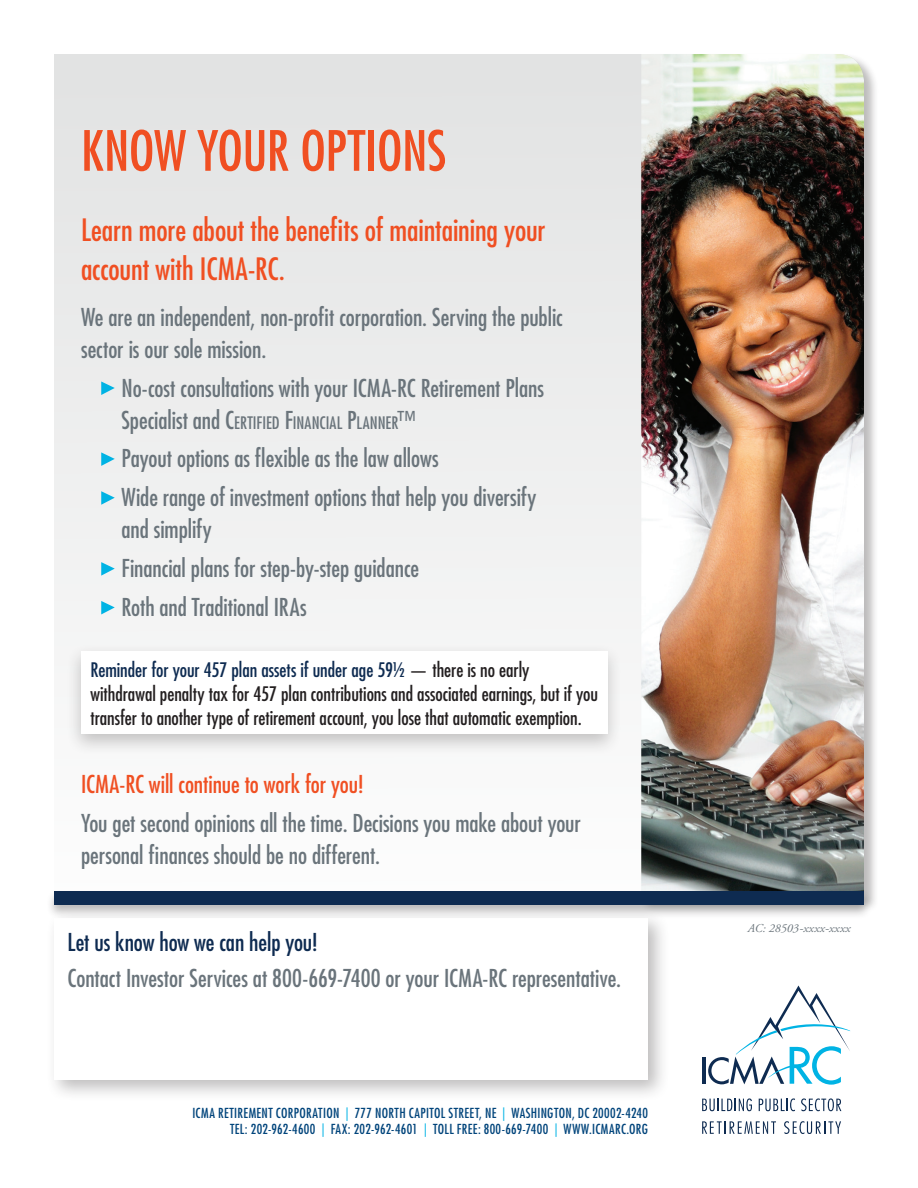
<style>
.page{position:relative;width:918px;height:1188px;background:#fff}
.page>*{position:absolute;margin:0;border:0;box-sizing:border-box;transform-origin:0 0}
.t1{font:condensed 54px "Futura Std";letter-spacing:-.01em;color:#f04f22}
.t2{font:condensed 30px/39.3px "Futura Std";letter-spacing:-.005em;color:#f04f22}
.t3{font:condensed 24px/32.1px "Futura Std";color:#6a747b}
.t4{font:condensed 24px "Futura Std";letter-spacing:-.005em;color:#f04f22}
.t5{font:condensed 24px "Futura Std";letter-spacing:-.005em;color:#0e2b51}
.t6{font:condensed 19.5px/24px "Futura Std";color:#231f20}
.t7{font:condensed 16.8px "Futura Std";letter-spacing:.005em;color:#6a747b}
.t8{font:condensed 13.5px "Futura Std";letter-spacing:.025em;color:#00447b}
.Compliance_Code{font:italic 12px "Adobe Garamond Pro";letter-spacing:.03em;color:#6a747b}
.s1{font-size:24px}
.s2{color:#0e2b51}
.s3{color:#00b3e4}
</style>
<div class="page">
<svg style="left:54px;top:54px;width:586px;height:592px;fill:#ebecec"></svg>
<hr style="left:702px;top:1058px;width:3px;height:26px;background:#0e2b51">
<svg style="left:702px;top:1098px;width:50px;height:13px"></svg>
<svg style="left:759px;top:1098px;width:36px;height:13px"></svg>
<svg style="left:801px;top:1098px;width:40px;height:13px"></svg>
<svg style="left:702px;top:1121px;width:74px;height:13px"></svg>
<svg style="left:784px;top:1121px;width:57px;height:13px"></svg>
<svg style="left:708px;top:986px;width:142px;height:99px"></svg>
<div style="left:640px;top:53px;width:238px;height:859px;background:#231f20;opacity:.3"></div>
<img style="left:641px;top:54px;width:223px;height:836px">
<div style="left:45px;top:909px;width:625px;height:193px;background:#231f20;opacity:.3"></div>
<div style="left:54px;top:918px;width:594px;height:162px;background:#fff"></div>
<svg style="left:101px;top:382px;width:14px;height:13px"></svg>
<svg style="left:101px;top:452px;width:14px;height:14px"></svg>
<svg style="left:101px;top:491px;width:14px;height:14px"></svg>
<svg style="left:101px;top:562px;width:14px;height:14px"></svg>
<svg style="left:101px;top:601px;width:14px;height:13px"></svg>
<div style="left:66px;top:643px;width:556px;height:113px;background:#231f20;opacity:.25"></div>
<div style="left:81px;top:651px;width:527px;height:83px;background:#fff"></div>
<div style="left:46px;top:890px;width:826px;height:30px;background:#231f20;opacity:.3"></div>
<div style="left:54px;top:891px;width:810px;height:13px;background:#0e2b51"></div>
<p class="t1" style="left:81px;top:118px;width:367px">KNOW YOUR OPTIONS</p>
<p class="t2" style="left:81px;top:210px;width:466px">Learn more about the benefits of maintaining your account with ICMA-RC.</p>
<p class="t3" style="left:81px;top:301px;width:483px">We are an independent, non-profit corporation. Serving the public sector is our sole mission.</p>
<p class="t3" style="left:122px;top:371px;width:424px">No-cost consultations with your ICMA-RC Retirement Plans</p>
<p class="t7" style="left:122px;top:412px;width:296px"><span class="s1">Specialist and</span> <span class="s1">C</span>ERTIFIED <span class="s1">F</span>INANCIAL <span class="s1">P</span>LANNER<span class="s1">™</span></p>
<p class="t3" style="left:122px;top:442px;width:319px">Payout options as flexible as the law allows</p>
<p class="t3" style="left:122px;top:481px;width:416px">Wide range of investment options that help you diversify and simplify</p>
<p class="t3" style="left:122px;top:552px;width:299px">Financial plans for step-by-step guidance</p>
<p class="t3" style="left:122px;top:591px;width:187px">Roth and Traditional IRAs</p>
<p class="t6" style="left:90px;top:657px;width:509px"><span class="s2">Reminder for your 457 plan assets if under age 59½</span> — there is no early withdrawal penalty tax for 457 plan contributions and associated earnings, but if you transfer to another type of retirement account, you lose that automatic exemption.</p>
<p class="t4" style="left:81px;top:770px;width:284px">ICMA-RC will continue to work for you!</p>
<p class="t3" style="left:81px;top:807px;width:502px">You get second opinions all the time. Decisions you make about your personal finances should be no different.</p>
<p class="t5" style="left:68px;top:928px;width:252px">Let us know how we can help you!</p>
<p class="t3" style="left:68px;top:962px;width:555px">Contact Investor Services at 800-669-7400 or your ICMA-RC representative.</p>
<p class="t8" style="left:192px;top:1104px;width:457px">ICMA RETIREMENT CORPORATION <span class="s3">|</span> 777 NORTH CAPITOL STREET, NE <span class="s3">|</span> WASHINGTON, DC 20002-4240</p>
<p class="t8" style="left:230px;top:1121px;width:419px">TEL: 202-962-4600 <span class="s3">|</span> FAX: 202-962-4601 <span class="s3">|</span> TOLL FREE: 800-669-7400 <span class="s3">|</span> WWW.ICMARC.ORG</p>
<p class="Compliance_Code" style="left:748px;top:920px;width:104px">AC: 28503-xxxx-xxxx</p>
</div>
